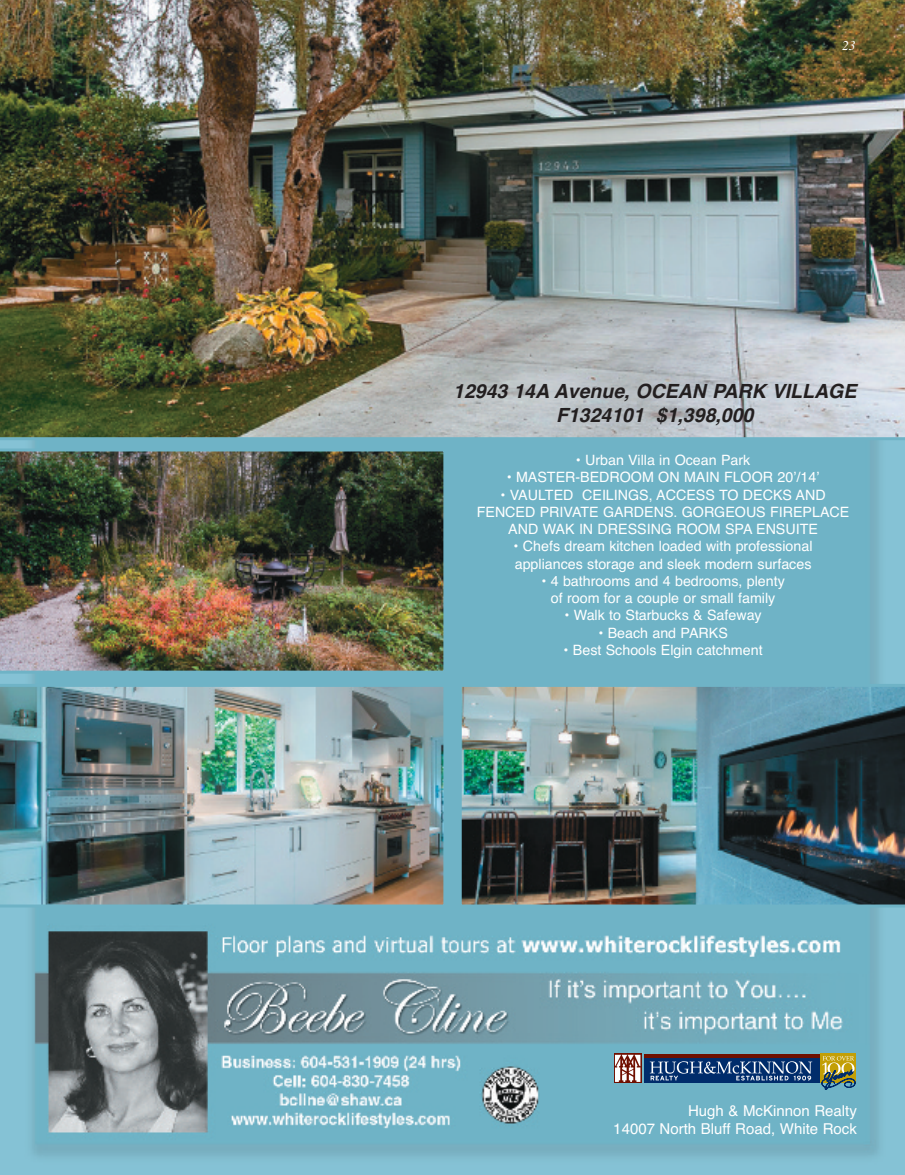
<style>
.page{position:relative;width:905px;height:1175px;background:#fff}
.page>*{position:absolute;margin:0;border:0;box-sizing:border-box;transform-origin:0 0}
.t1{font:italic 700 19.5px/23.4px "Helvetica";color:#231f20;text-align:center}
.t2{font:15px/18px "Helvetica";color:#fff;text-align:right}
.t3{font:14.25px/17.2px "Helvetica";color:#fff;text-align:center}
.t4{font:italic 13.5px "Times";color:#fff}
</style>
<div class="page">
<img style="left:0;top:440px;width:904px;height:734px">
<img style="left:0;top:0;width:904px;height:440px">
<div style="left:644px;top:1058px;width:175px;height:25px;background:#002c6b"></div>
<svg style="left:614px;top:1053px;width:27px;height:30px"></svg>
<svg style="left:644px;top:1053px;width:175px;height:4px"></svg>
<div style="left:820px;top:1053px;width:36px;height:30px;background:#c39f06"></div>
<svg style="left:821px;top:1056px;width:34px;height:33px"></svg>
<svg style="left:615px;top:1054px;width:25px;height:27px"></svg>
<svg style="left:649px;top:1061px;width:163px;height:19px"></svg>
<img style="left:0;top:684px;width:446px;height:223px">
<img style="left:458px;top:684px;width:446px;height:223px">
<img style="left:0;top:448px;width:446px;height:225px">
<p class="t4" style="left:842px;top:40px;width:15px">23</p>
<h1 class="t1" style="left:453px;top:380px;width:404px">12943 14A Avenue, OCEAN PARK VILLAGE<br>F1324101 $1,398,000</h1>
<p class="t3" style="left:575px;top:451px;width:176px">• Urban Villa in Ocean Park</p>
<p class="t3" style="left:506px;top:469px;width:314px">• MASTER-BEDROOM ON MAIN FLOOR 20ʼ/14ʼ</p>
<p class="t3" style="left:477px;top:486px;width:374px">• VAULTED CEILINGS, ACCESS TO DECKS AND<br>FENCED PRIVATE GARDENS. GORGEOUS FIREPLACE<br>AND WAK IN DRESSING ROOM SPA ENSUITE</p>
<p class="t3" style="left:513px;top:538px;width:300px;text-align:left">• Chefs dream kitchen loaded with professional appliances storage and sleek modern surfaces</p>
<p class="t3" style="left:541px;top:572px;width:245px">• 4 bathrooms and 4 bedrooms, plenty of room for a couple or small family</p>
<p class="t3" style="left:564px;top:607px;width:199px">• Walk to Starbucks &amp; Safeway</p>
<p class="t3" style="left:598px;top:624px;width:131px">• Beach and PARKS</p>
<p class="t3" style="left:563px;top:641px;width:200px">• Best Schools Elgin catchment</p>
<p class="t2" style="left:613px;top:1101px;width:245px">Hugh &amp; McKinnon Realty<br>14007 North Bluff Road, White Rock</p>
</div>
